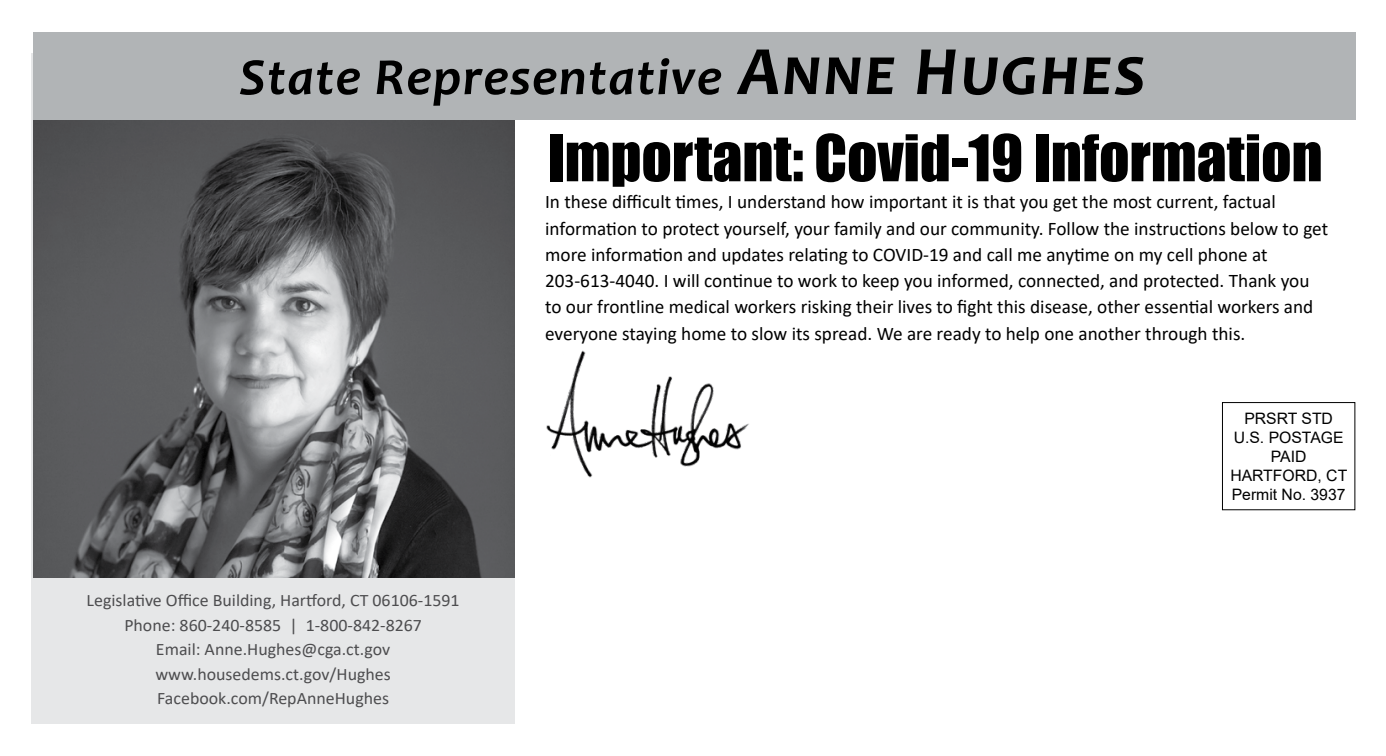
<style>
.page{position:relative;width:1386px;height:756px;background:#fff}
.page>*{position:absolute;margin:0;border:0;box-sizing:border-box;transform-origin:0 0}
.t1{font:59.5px "Impact";color:#000}
.t2{font:italic 700 52.5px "Candara";letter-spacing:.025em;color:#000}
.t3{font:19.25px/26.2px "Calibri";color:#000}
.t4{font:17.5px/24.5px "Calibri";color:#4d4d4f;text-align:center}
.t5{font:15.75px/18.9px "Arial";color:#000;text-align:center}
.s1{font-size:70px}
</style>
<div class="page">
<div style="left:32px;top:54px;width:483px;height:670px;background:#e6e7e8"></div>
<img style="left:33px;top:119px;width:482px;height:459px">
<div style="left:1222px;top:402px;width:133px;height:108px;border:1px solid #000"></div>
<div style="left:33px;top:32px;width:1322px;height:87px;background:#b1b4b6"></div>
<img style="left:546px;top:350px;width:203px;height:127px">
<h2 class="t2" style="left:239px;top:44px;width:908px">State Representative <span class="s1">Anne Hughes</span></h2>
<h1 class="t1" style="left:548px;top:112px;width:777px">Important: Covid-19 Information</h1>
<p class="t3" style="left:545px;top:188px;width:785px">In these difficult times, I understand how important it is that you get the most current, factual information to protect yourself, your family and our community. Follow the instructions below to get more information and updates relating to COVID-19 and call me anytime on my cell phone at 203-613-4040. I will continue to work to keep you informed, connected, and protected. Thank you to our frontline medical workers risking their lives to fight this disease, other essential workers and everyone staying home to slow its spread. We are ready to help one another through this.</p>
<p class="t4" style="left:87px;top:588px;width:375px">Legislative Office Building, Hartford, CT 06106-1591<br>Phone: 860-240-8585 | 1-800-842-8267<br>Email: Anne.Hughes@cga.ct.gov www.housedems.ct.gov/Hughes Facebook.com/RepAnneHughes</p>
<p class="t5" style="left:1230px;top:409px;width:118px">PRSRT STD<br>U.S. POSTAGE<br>PAID<br>HARTFORD, CT<br>Permit No. 3937</p>
</div>
